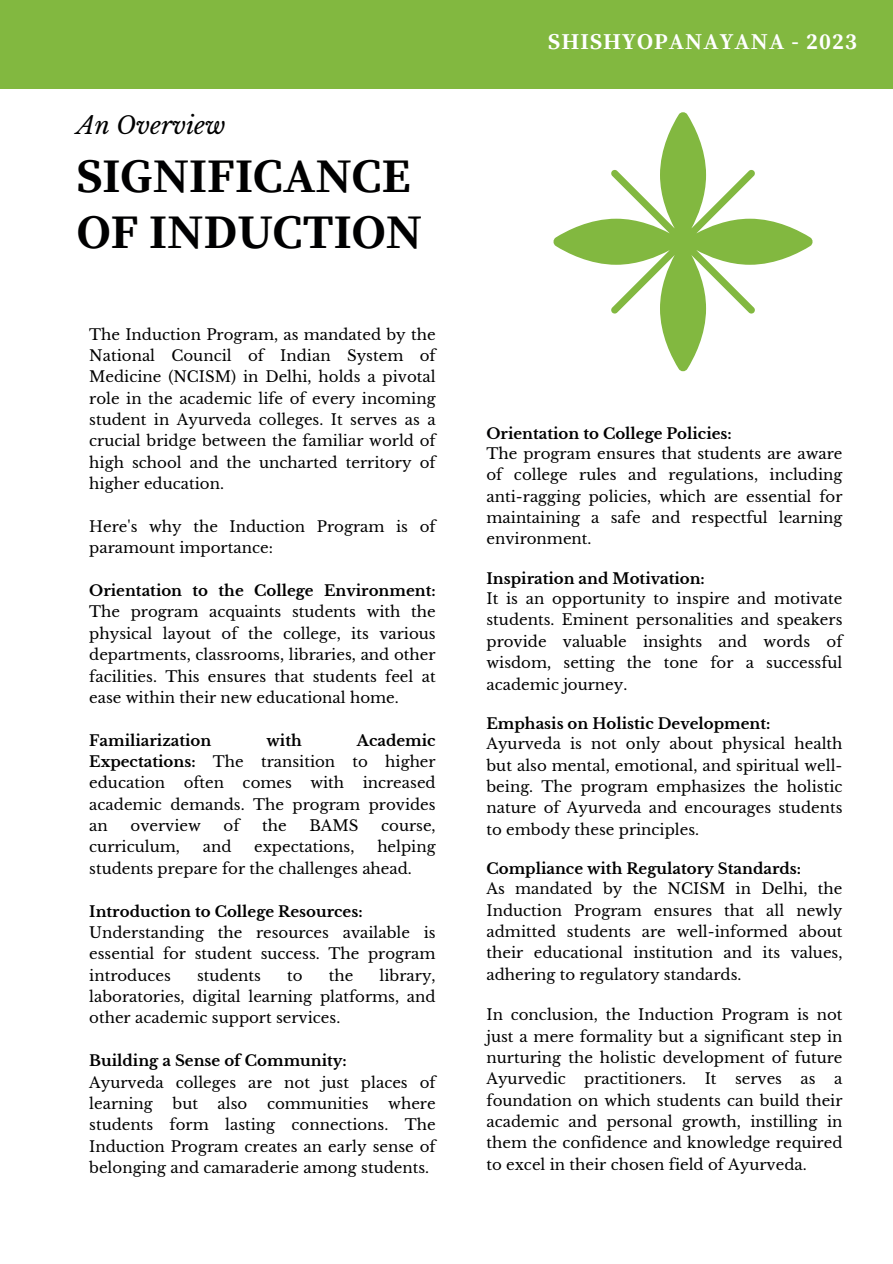
<style>
.page{position:relative;width:893px;height:1264px;background:#fff}
.page>*{position:absolute;margin:0;border:0;box-sizing:border-box;transform-origin:0 0}
.t1{font:700 48px/56.2px "Source Serif Pro";color:#000001}
.t2{font:italic 24px "Libre Baskerville";color:#000001}
.t3{font:700 22.5px "Source Serif Pro";letter-spacing:.05em;color:#fff}
.t4{font:15px/21.3px "Libre Baskerville";color:#000001;text-align:justify}
.t5{font:700 15px "Libre Baskerville";color:#000001}
.s1{font-weight:700}
</style>
<div class="page">
<svg style="left:553px;top:112px;width:260px;height:260px"></svg>
<div style="left:0;top:0;width:892px;height:89px;background:#82b840"></div>
<h2 class="t2" style="left:77px;top:111px;width:150px">An Overview</h2>
<h1 class="t1" style="left:77px;top:149px;width:347px">SIGNIFICANCE<br>OF INDUCTION</h1>
<p class="t4" style="left:89px;top:324px;width:348px">The Induction Program, as mandated by the National Council of Indian System of Medicine (NCISM) in Delhi, holds a pivotal role in the academic life of every incoming student in Ayurveda colleges. It serves as a crucial bridge between the familiar world of high school and the uncharted territory of higher education.</p>
<p class="t4" style="left:89px;top:516px;width:348px">Here's why the Induction Program is of paramount importance:</p>
<p class="t5" style="left:89px;top:581px;width:348px">Orientation to the College Environment:</p>
<p class="t4" style="left:89px;top:601px;width:348px">The program acquaints students with the physical layout of the college, its various departments, classrooms, libraries, and other facilities. This ensures that students feel at ease within their new educational home.</p>
<p class="t5" style="left:89px;top:731px;width:124px">Familiarization</p>
<p class="t5" style="left:266px;top:731px;width:37px">with</p>
<p class="t4" style="left:89px;top:729px;width:348px;text-indent:267px"><span class="s1">Academic Expectations:</span> The transition to higher education often comes with increased academic demands. The program provides an</p>
<p class="t4" style="left:130px;top:815px;width:72px">overview</p>
<p class="t4" style="left:223px;top:815px;width:17px">of</p>
<p class="t4" style="left:262px;top:815px;width:26px">the</p>
<p class="t4" style="left:309px;top:815px;width:51px">BAMS</p>
<p class="t4" style="left:381px;top:815px;width:56px">course,</p>
<p class="t4" style="left:89px;top:836px;width:92px">curriculum,</p>
<p class="t4" style="left:203px;top:836px;width:30px">and</p>
<p class="t4" style="left:254px;top:836px;width:102px">expectations,</p>
<p class="t4" style="left:89px;top:836px;width:348px;text-indent:288px">helping students prepare for the challenges ahead.</p>
<p class="t5" style="left:89px;top:902px;width:275px">Introduction to College Resources:</p>
<p class="t4" style="left:89px;top:922px;width:348px">Understanding the resources available is essential for student success. The program introduces</p>
<p class="t4" style="left:89px;top:964px;width:348px;text-indent:290px">library, laboratories, digital learning platforms, and other academic support services.</p>
<p class="t5" style="left:89px;top:1051px;width:259px">Building a Sense of Community:</p>
<p class="t4" style="left:89px;top:1071px;width:348px">Ayurveda colleges are not just places of learning</p>
<p class="t4" style="left:197px;top:964px;width:65px">students</p>
<p class="t4" style="left:287px;top:964px;width:17px">to</p>
<p class="t4" style="left:329px;top:964px;width:26px">the</p>
<p class="t4" style="left:89px;top:1092px;width:348px;text-indent:299px">where students form lasting connections. The Induction Program creates an early sense of belonging and camaraderie among students.</p>
<p class="t4" style="left:172px;top:1092px;width:27px">but</p>
<p class="t4" style="left:218px;top:1092px;width:31px">also</p>
<p class="t4" style="left:267px;top:1092px;width:103px">communities</p>
<h3 class="t3" style="left:548px;top:28px;width:310px">SHISHYOPANAYANA - 2023</h3>
<p class="t5" style="left:486px;top:424px;width:247px">Orientation to College Policies:</p>
<p class="t4" style="left:486px;top:443px;width:357px">The program ensures that students are aware of college rules and regulations, including anti-ragging policies, which are essential for maintaining a safe and respectful learning environment.</p>
<p class="t5" style="left:486px;top:569px;width:220px">Inspiration and Motivation:</p>
<p class="t4" style="left:486px;top:588px;width:357px">It is an opportunity to inspire and motivate students. Eminent personalities and speakers provide valuable insights and words of wisdom, setting the tone for a successful academic journey.</p>
<p class="t5" style="left:486px;top:714px;width:285px">Emphasis on Holistic Development:</p>
<p class="t4" style="left:486px;top:733px;width:357px">Ayurveda is not only about physical health but also mental, emotional, and spiritual well&shy;being. The program emphasizes the holistic nature of Ayurveda and encourages students to embody these principles.</p>
<p class="t5" style="left:486px;top:859px;width:316px">Compliance with Regulatory Standards:</p>
<p class="t4" style="left:486px;top:878px;width:357px">As mandated by the NCISM in Delhi, the Induction Program ensures that all newly admitted students are well-informed about their educational institution and its values, adhering to regulatory standards.</p>
<p class="t4" style="left:486px;top:1004px;width:357px">In conclusion, the Induction Program is not just a mere formality but a significant step in nurturing the holistic development of future Ayurvedic practitioners. It serves as a foundation on which students can build their academic and personal growth, instilling in them the confidence and knowledge required to excel in their chosen field of Ayurveda.</p>
</div>
